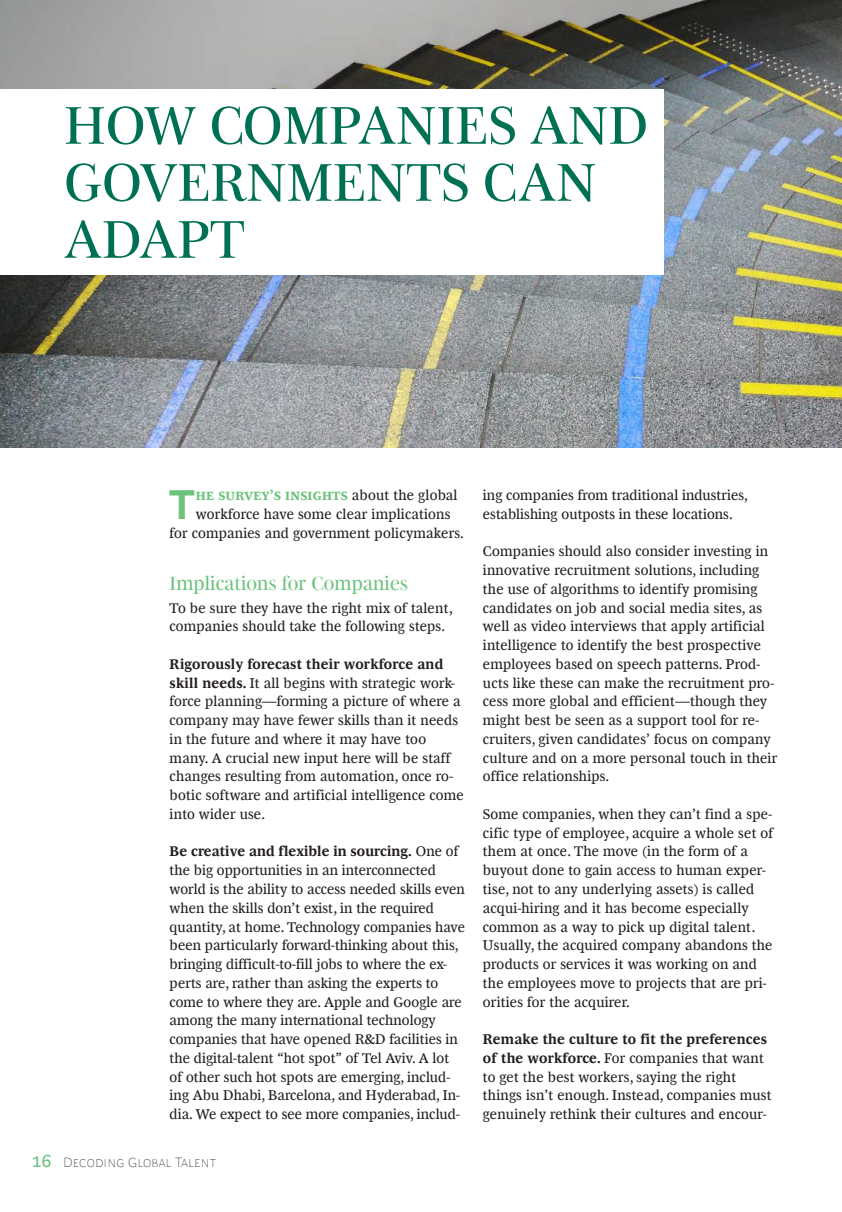
<style>
.page{position:relative;width:842px;height:1212px;background:#fff}
.page>*{position:absolute;margin:0;border:0;box-sizing:border-box;transform-origin:0 0}
.t1{font:54px/57px "Henderson BCG Serif Head";color:#007053}
.t2{font:700 41.85px "Henderson BCG Sans";color:#6cc37b}
.t3{font:19.5px "Henderson BCG Serif Head";letter-spacing:.005em;color:#6cc37b}
.t4{font:14.25px/18.8px "Henderson BCG Serif";letter-spacing:.015em;color:#241f1f}
.t5{font:700 14.25px "Henderson BCG Serif";color:#6cc37b}
.t6{font:100 13.5px "Henderson BCG Sans";letter-spacing:.01em;color:#241f1f}
.s1{font-weight:400;color:#241f1f}
.s2{font-weight:700}
.s3{font-weight:400;font-size:18px;color:#6cc37b}
</style>
<div class="page">
<img style="left:0;top:0;width:842px;height:448px">
<div style="left:0;top:89px;width:663px;height:186px;background:#fff"></div>
<h1 class="t1" style="left:64px;top:93px;width:585px">HOW COMPANIES AND<br>GOVERNMENTS CAN<br>ADAPT</h1>
<h2 class="t2" style="left:169px;top:474px;width:27px">T</h2>
<p class="t5" style="left:196px;top:485px;width:263px">he survey’s insights <span class="s1">about the global</span></p>
<p class="t4" style="left:196px;top:503px;width:256px">workforce have some clear implications</p>
<p class="t4" style="left:170px;top:522px;width:296px">for companies and government policymakers.</p>
<h3 class="t3" style="left:170px;top:569px;width:240px">Implications for Companies</h3>
<p class="t4" style="left:170px;top:597px;width:285px">To be sure they have the right mix of talent, companies should take the following steps.</p>
<p class="t4" style="left:170px;top:653px;width:296px"><span class="s2">Rigorously forecast their workforce and skill needs.</span> It all begins with strategic work&shy;force planning—forming a picture of where a company may have fewer skills than it needs in the future and where it may have too many. A crucial new input here will be staff changes resulting from automation, once ro&shy;botic software and artificial intelligence come into wider use.</p>
<p class="t4" style="left:170px;top:841px;width:297px"><span class="s2">Be creative and flexible in sourcing.</span> One of the big opportunities in an interconnected world is the ability to access needed skills even when the skills don’t exist, in the required quantity, at home. Technology companies have been particularly forward-thinking about this, bringing difficult-to-fill jobs to where the ex&shy;perts are, rather than asking the experts to come to where they are. Apple and Google are among the many international technology companies that have opened R&amp;D facilities in the digital-talent “hot spot” of Tel Aviv. A lot of other such hot spots are emerging, includ&shy;ing Abu Dhabi, Barcelona, and Hyderabad, In&shy;dia. We expect to see more companies, includ-</p>
<p class="t6" style="left:32px;top:1152px;width:186px"><span class="s3">16</span> Decoding Global Talent</p>
<p class="t4" style="left:483px;top:485px;width:266px">ing companies from traditional industries, establishing outposts in these locations.</p>
<p class="t4" style="left:483px;top:541px;width:296px">Companies should also consider investing in innovative recruitment solutions, including the use of algorithms to identify promising candidates on job and social media sites, as well as video interviews that apply artificial intelligence to identify the best prospective employees based on speech patterns. Prod&shy;ucts like these can make the recruitment pro&shy;cess more global and efficient—though they might best be seen as a support tool for re&shy;cruiters, given candidates’ focus on company culture and on a more personal touch in their office relationships.</p>
<p class="t4" style="left:483px;top:803px;width:292px">Some companies, when they can’t find a spe&shy;cific type of employee, acquire a whole set of them at once. The move (in the form of a buyout done to gain access to human exper&shy;tise, not to any underlying assets) is called acqui-hiring and it has become especially common as a way to pick up digital talent.<br>Usually, the acquired company abandons the products or services it was working on and the employees move to projects that are pri&shy;orities for the acquirer.</p>
<p class="t4" style="left:483px;top:1029px;width:290px"><span class="s2">Remake the culture to fit the preferences of the workforce.</span> For companies that want to get the best workers, saying the right things isn’t enough. Instead, companies must genuinely rethink their cultures and encour-</p>
</div>
